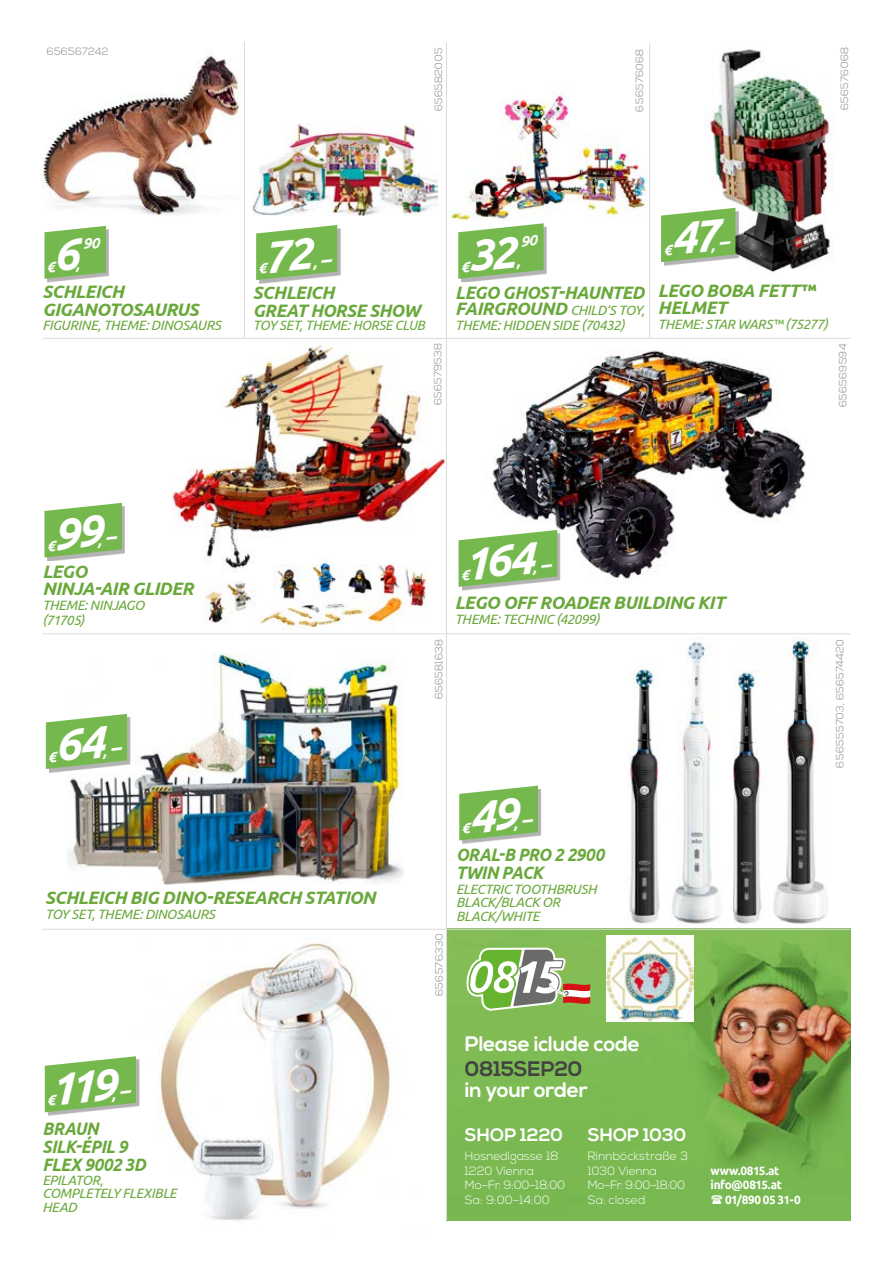
<style>
.page{position:relative;width:893px;height:1263px;background:#fff}
.page>*{position:absolute;margin:0;border:0;box-sizing:border-box;transform-origin:0 0}
.t1{font:700 21px "Nexa";letter-spacing:-.01em;color:#fff}
.t2{font:700 21px "Nexa";letter-spacing:-.01em;color:#434342}
.t3{font:italic 700 18px/18px "Ubuntu";letter-spacing:-.03em;color:#69a83a}
.t4{font:italic 700 18px/18px "Ubuntu";letter-spacing:-.03em;color:#69a83a;scale:.93 1}
.t5{font:700 18px "Nexa";color:#fff}
.t6{font:italic 13.5px/13.5px "Ubuntu";letter-spacing:-.02em;color:#69a83a}
.t7{font:300 12px/14.4px "Nexa";color:#fff}
.t8{font:700 12px "Ubuntu";letter-spacing:-.03em;color:#fff}
.t9{font:300 10.5px "Nexa";letter-spacing:.025em;color:#878787}
.s1{font-weight:700;font-size:18px}
</style>
<div class="page">
<img style="left:139px;top:942px;width:251px;height:278px">
<div style="left:48px;top:229px;width:61px;height:53px;background:#000;opacity:.3"></div>
<img style="left:43px;top:51px;width:197px;height:164px">
<div style="left:259px;top:228px;width:81px;height:55px;background:#000;opacity:.3"></div>
<img style="left:704px;top:49px;width:130px;height:224px">
<div style="left:664px;top:211px;width:75px;height:54px;background:#000;opacity:.3"></div>
<img style="left:448px;top:92px;width:199px;height:129px">
<div style="left:461px;top:226px;width:86px;height:56px;background:#000;opacity:.3"></div>
<div style="left:48px;top:506px;width:77px;height:55px;background:#000;opacity:.3"></div>
<img style="left:171px;top:342px;width:275px;height:288px">
<img style="left:492px;top:350px;width:314px;height:233px">
<div style="left:462px;top:533px;width:98px;height:57px;background:#000;opacity:.3"></div>
<div style="left:48px;top:1059px;width:91px;height:57px;background:#000;opacity:.3"></div>
<div style="left:462px;top:789px;width:79px;height:55px;background:#000;opacity:.3"></div>
<img style="left:627px;top:641px;width:100px;height:288px">
<img style="left:734px;top:638px;width:94px;height:291px">
<img style="left:252px;top:123px;width:186px;height:93px">
<img style="left:67px;top:653px;width:337px;height:232px">
<div style="left:49px;top:717px;width:81px;height:55px;background:#000;opacity:.3"></div>
<img style="left:447px;top:930px;width:403px;height:290px">
<svg style="left:466px;top:947px;width:124px;height:62px"></svg>
<img style="left:606px;top:935px;width:87px;height:87px">
<hr style="left:43px;top:338px;width:807px;height:1px;background:#dadada">
<hr style="left:43px;top:633px;width:807px;height:1px;background:#dadada">
<hr style="left:43px;top:929px;width:807px;height:1px;background:#dadada">
<hr style="left:446px;top:43px;width:1px;height:1177px;background:#dadada">
<hr style="left:244px;top:42px;width:1px;height:296px;background:#dadada">
<hr style="left:649px;top:43px;width:1px;height:295px;background:#dadada">
<svg style="left:712px;top:1194px;width:10px;height:9px"></svg>
<svg style="left:44px;top:226px;width:62px;height:53px;background:#82be60"></svg>
<svg style="left:256px;top:225px;width:81px;height:55px;background:#86bf65"></svg>
<svg style="left:661px;top:208px;width:74px;height:54px;background:#84be62"></svg>
<svg style="left:458px;top:223px;width:86px;height:56px;background:#88c068"></svg>
<svg style="left:44px;top:503px;width:78px;height:54px;background:#84be63"></svg>
<svg style="left:459px;top:530px;width:98px;height:57px;background:#89c16a"></svg>
<svg style="left:45px;top:1056px;width:91px;height:56px;background:#88c168"></svg>
<svg style="left:459px;top:786px;width:79px;height:54px;background:#84bf63"></svg>
<svg style="left:46px;top:714px;width:81px;height:55px;background:#85bf64"></svg>
<p class="t9" style="left:47px;top:45px;width:64px">656567242</p>
<p class="t9" style="left:432px;top:111px;width:65px;rotate:-90deg">656582005</p>
<p class="t9" style="left:634px;top:112px;width:65px;rotate:-90deg">656576068</p>
<p class="t9" style="left:838px;top:110px;width:65px;rotate:-90deg">656576068</p>
<h2 class="t3" style="left:43px;top:283px;width:158px">SCHLEICH<br>GIGANOTOSAURUS</h2>
<p class="t6" style="left:43px;top:318px;width:180px">FIGURINE, THEME: DINOSAURS</p>
<h2 class="t3" style="left:253px;top:283px;width:169px">SCHLEICH<br>GREAT HORSE SHOW</h2>
<p class="t6" style="left:253px;top:318px;width:174px">TOY SET, THEME: HORSE CLUB</p>
<p class="t9" style="left:432px;top:405px;width:64px;rotate:-90deg">656579538</p>
<h2 class="t3" style="left:455px;top:283px;width:191px">LEGO GHOST-HAUNTED</h2>
<p class="t6" style="left:455px;top:302px;width:191px;line-height:15px"><span class="s1">FAIRGROUND</span> CHILD‘S TOY,<br>THEME: HIDDEN SIDE (70432)</p>
<h2 class="t3" style="left:658px;top:282px;width:159px;line-height:16.5px">LEGO BOBA FETT™<br>HELMET</h2>
<p class="t6" style="left:658px;top:317px;width:172px">THEME: STAR WARS™ (75277)</p>
<p class="t9" style="left:837px;top:407px;width:65px;rotate:-90deg">656569594</p>
<h2 class="t3" style="left:42px;top:563px;width:153px;line-height:16.5px">LEGO<br>NINJA-AIR GLIDER</h2>
<p class="t6" style="left:42px;top:597px;width:103px;line-height:15px">THEME: NINJAGO (71705)</p>
<h2 class="t3" style="left:45px;top:888px;width:332px">SCHLEICH BIG DINO-RESEARCH STATION</h2>
<p class="t6" style="left:45px;top:907px;width:172px">TOY SET, THEME: DINOSAURS</p>
<h2 class="t4" style="left:43px;top:1120px;width:112px">BRAUN<br>SILK-ÉPIL 9<br>FLEX 9002 3D</h2>
<p class="t6" style="left:43px;top:1173px;width:136px">EPILATOR,<br>COMPLETELY FLEXIBLE<br>HEAD</p>
<p class="t9" style="left:433px;top:699px;width:62px;rotate:-90deg">656581638</p>
<h2 class="t3" style="left:455px;top:593px;width:271px">LEGO OFF ROADER BUILDING KIT</h2>
<p class="t6" style="left:455px;top:612px;width:146px">THEME: TECHNIC (42099)</p>
<p class="t9" style="left:433px;top:996px;width:64px;rotate:-90deg">656576330</p>
<h2 class="t4" style="left:456px;top:845px;width:161px">ORAL-B PRO 2 2900<br>TWIN PACK</h2>
<p class="t6" style="left:456px;top:881px;width:142px">ELECTRIC TOOTHBRUSH<br>BLACK/BLACK OR<br>BLACK/WHITE</p>
<h1 class="t1" style="left:465px;top:1031px;width:177px">Please iclude code</h1>
<h1 class="t2" style="left:465px;top:1057px;width:119px">0815SEP20</h1>
<h1 class="t1" style="left:465px;top:1078px;width:124px">in your order</h1>
<h2 class="t5" style="left:465px;top:1125px;width:100px">SHOP 1220</h2>
<p class="t7" style="left:465px;top:1149px;width:102px">Hosnedlgasse 18<br>1220 Vienna<br>Mo–Fr: 9:00–18:00<br>Sa: 9:00–14:00</p>
<h2 class="t5" style="left:588px;top:1125px;width:100px">SHOP 1030</h2>
<p class="t7" style="left:588px;top:1149px;width:102px">Rinnböckstraße 3<br>1030 Vienna<br>Mo–Fr: 9:00–18:00<br>Sa: closed</p>
<p class="t8" style="left:711px;top:1163px;width:70px">www.0815.at</p>
<p class="t8" style="left:711px;top:1177px;width:73px">info@0815.at</p>
<p class="t8" style="left:725px;top:1192px;width:77px">01/890 05 31-0</p>
<p class="t9" style="left:834px;top:767px;width:130px;rotate:-90deg">656555703, 656574420</p>
</div>
